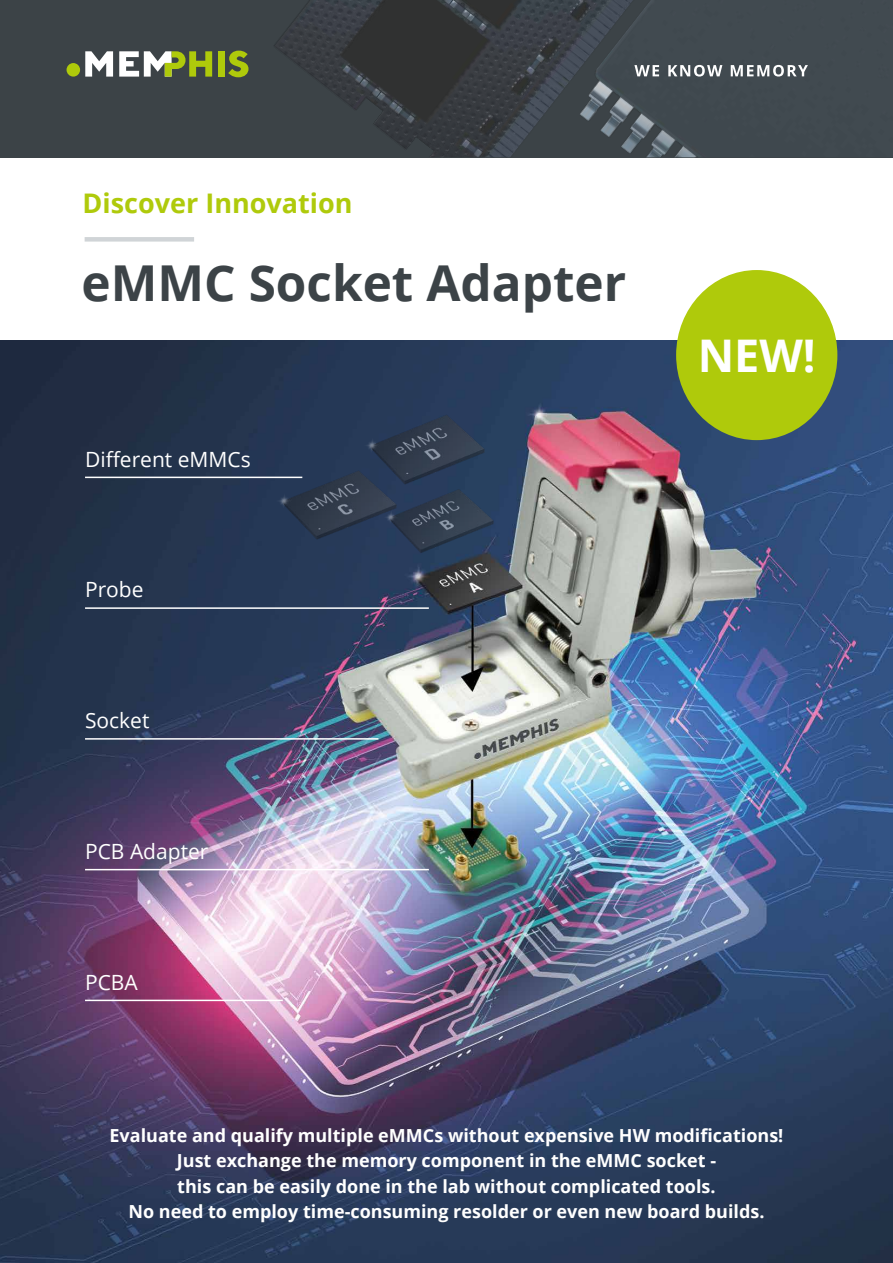
<style>
.page{position:relative;width:893px;height:1263px;background:#fff}
.page>*{position:absolute;margin:0;border:0;box-sizing:border-box;transform-origin:0 0}
.t1{font:700 49.5px "Open Sans";color:#3c4347}
.t2{font:700 45px "Open Sans";color:#fff}
.t3{font:700 27px "Open Sans";color:#afca0b}
.t4{font:21px "Open Sans";color:#fff}
.t5{font:700 18px/25.5px "Open Sans";color:#fff;text-align:center}
</style>
<div class="page">
<img style="left:0;top:340px;width:893px;height:923px">
<div style="left:0;top:0;width:893px;height:157px;background:#3c4347"></div>
<img style="left:212px;top:0;width:220px;height:149px">
<img style="left:432px;top:0;width:461px;height:157px">
<div style="left:85px;top:237px;width:109px;height:5px;background:#d0d4d7"></div>
<svg style="left:228px;top:51px;width:20px;height:26px"></svg>
<svg style="left:85px;top:51px;width:28px;height:26px"></svg>
<div style="left:218px;top:51px;width:7px;height:26px;background:#afca0b"></div>
<svg style="left:119px;top:51px;width:93px;height:26px"></svg>
<div style="left:67px;top:63px;width:13px;height:14px;background:#afca0b;border-radius:50%"></div>
<svg style="left:634px;top:65px;width:174px;height:12px"></svg>
<div style="left:676px;top:270px;width:161px;height:170px;background:#afca0b;border-radius:50%"></div>
<hr style="left:85px;top:1000px;width:198px;height:1px;background:#fff">
<hr style="left:85px;top:869px;width:344px;height:1px;background:#fff">
<hr style="left:85px;top:738px;width:293px;height:2px;background:#fff">
<hr style="left:85px;top:607px;width:344px;height:2px;background:#fff">
<hr style="left:85px;top:477px;width:217px;height:1px;background:#fff">
<img style="left:378px;top:482px;width:127px;height:77px">
<img style="left:270px;top:463px;width:139px;height:84px">
<img style="left:358px;top:407px;width:139px;height:84px">
<h3 class="t3" style="left:83px;top:184px;width:272px">Discover Innovation</h3>
<h1 class="t1" style="left:82px;top:248px;width:546px">eMMC Socket Adapter</h1>
<p class="t4" style="left:85px;top:444px;width:167px">Different eMMCs</p>
<p class="t4" style="left:85px;top:575px;width:60px">Probe</p>
<p class="t4" style="left:85px;top:706px;width:66px">Socket</p>
<p class="t4" style="left:85px;top:837px;width:125px">PCB Adapter</p>
<p class="t4" style="left:85px;top:967px;width:54px">PCBA</p>
<h2 class="t2" style="left:698px;top:324px;width:120px">NEW!</h2>
<p class="t5" style="left:110px;top:1122px;width:675px">Evaluate and qualify multiple eMMCs without expensive HW modifications!<br>Just exchange the memory component in the eMMC socket -<br>this can be easily done in the lab without complicated tools.<br>No need to employ time-consuming resolder or even new board builds.</p>
</div>
